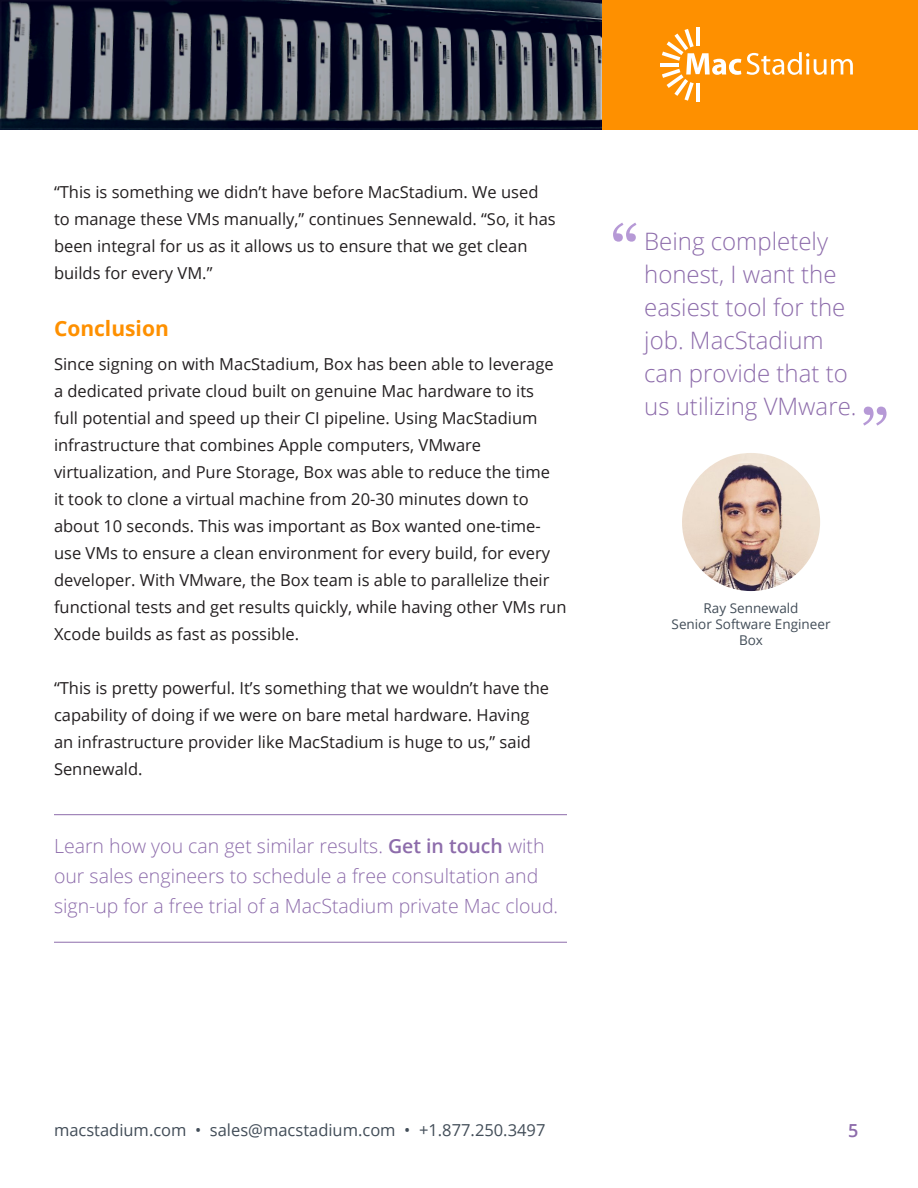
<style>
.page{position:relative;width:918px;height:1188px;background:#fff}
.page>*{position:absolute;margin:0;border:0;box-sizing:border-box;transform-origin:0 0}
.t1{font:72px "Georgia";color:#b699d6}
.t2{font:300 24px/33px "Open Sans";color:#8d6cab}
.t3{font:700 21px "Open Sans";color:#fe9000}
.t4{font:300 19.5px/30px "Open Sans";color:#8d6cab}
.t5{font:600 18px "Open Sans";color:#8d6cab}
.t6{font:16.5px/27px "Open Sans";color:#231f20}
.t7{font:16.5px "Open Sans";color:#424d58}
.t8{font:13.5px "Open Sans";color:#424d58}
.s1{font-weight:600}
</style>
<div class="page">
<div style="left:602px;top:0;width:316px;height:130px;background:#fe9000"></div>
<hr style="left:696px;top:84px;width:4px;height:18px;background:#fff">
<hr style="left:696px;top:28px;width:4px;height:18px;background:#fff">
<hr style="left:661px;top:63px;width:18px;height:4px;background:#fff">
<svg style="left:662px;top:29px;width:79px;height:72px"></svg>
<svg style="left:747px;top:52px;width:106px;height:23px"></svg>
<svg style="left:3px;top:3px;width:596px;height:124px"></svg>
<div style="left:0;top:0;width:602px;height:130px;border:2px solid #231f20"></div>
<hr style="left:54px;top:814px;width:513px;height:1px;background:#8d6cab">
<hr style="left:54px;top:942px;width:513px;height:1px;background:#8d6cab">
<img style="left:682px;top:453px;width:138px;height:138px;border-radius:69px">
<p class="t6" style="left:54px;top:178px;width:503px">“This is something we didn’t have before MacStadium. We used to manage these VMs manually,” continues Sennewald. “So, it has been integral for us as it allows us to ensure that we get clean builds for every VM.”</p>
<p class="t3" style="left:54px;top:314px;width:116px">Conclusion</p>
<p class="t6" style="left:54px;top:350px;width:514px">Since signing on with MacStadium, Box has been able to leverage a dedicated private cloud built on genuine Mac hardware to its<br>full potential and speed up their CI pipeline. Using MacStadium infrastructure that combines Apple computers, VMware virtualization, and Pure Storage, Box was able to reduce the time<br>it took to clone a virtual machine from 20-30 minutes down to about 10 seconds. This was important as Box wanted one-time&shy;use VMs to ensure a clean environment for every build, for every developer. With VMware, the Box team is able to parallelize their functional tests and get results quickly, while having other VMs run Xcode builds as fast as possible.</p>
<p class="t6" style="left:54px;top:674px;width:497px">“This is pretty powerful. It’s something that we wouldn’t have the capability of doing if we were on bare metal hardware. Having an infrastructure provider like MacStadium is huge to us,” said Sennewald.</p>
<p class="t4" style="left:54px;top:831px;width:506px">Learn how you can get similar results. <span class="s1">Get in touch</span> with our sales engineers to schedule a free consultation and sign-up for a free trial of a MacStadium private Mac cloud.</p>
<p class="t1" style="left:610px;top:199px;width:31px">“</p>
<p class="t2" style="left:644px;top:224px;width:214px">Being completely honest, I want the easiest tool for the job. MacStadium can provide that to us utilizing VMware.</p>
<p class="t1" style="left:860px;top:383px;width:31px">”</p>
<p class="t8" style="left:704px;top:599px;width:96px">Ray Sennewald</p>
<p class="t8" style="left:672px;top:615px;width:160px">Senior Software Engineer</p>
<p class="t8" style="left:739px;top:631px;width:25px">Box</p>
<p class="t7" style="left:54px;top:1119px;width:493px">macstadium.com • sales@macstadium.com • +1.877.250.3497</p>
<p class="t5" style="left:848px;top:1119px;width:12px">5</p>
</div>
